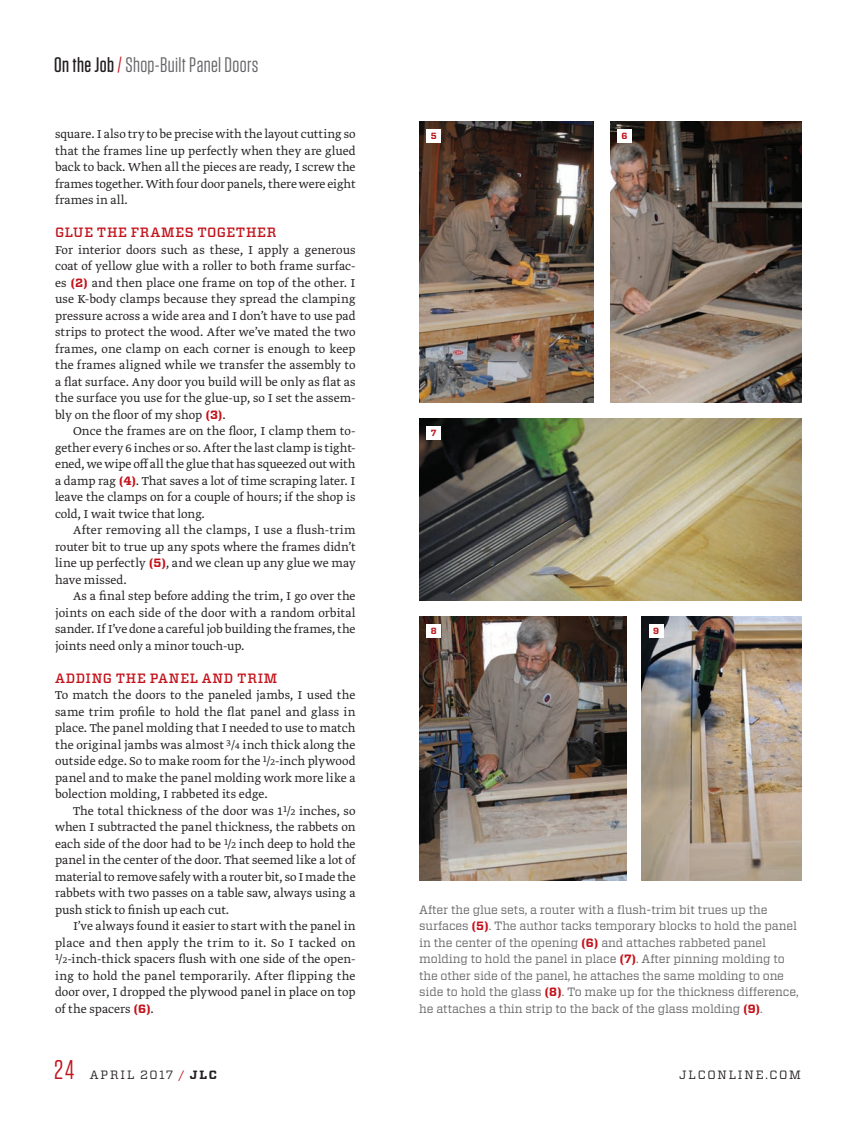
<style>
.page{position:relative;width:864px;height:1134px;background:#fff}
.page>*{position:absolute;margin:0;border:0;box-sizing:border-box;transform-origin:0 0}
.t1{font:27px "Tungsten";color:#c4121a}
.Tagline_-_Tungsten_1{font:21px "Tungsten";letter-spacing:.02em;color:#636366}
.Body_-_Greta_Light_9{font:300 13.5px/16.5px "Greta Text Std";color:#231f20;text-align:justify}
.Body_-_NoIndent_Gret{font:300 13.5px/16.5px "Greta Text Std";color:#231f20;text-align:justify}
.Subhead_-_Vitesse_9{font:500 13.5px "Vitesse";letter-spacing:.05em;color:#c4121a}
.Caption_-_Vitesse_Bo{font:12px/16.5px "Vitesse";letter-spacing:-.01em;color:#636366}
.t2{font:12px "Vitesse";letter-spacing:.15em;color:#231f20}
.Xtra_-_Number_-_Vite{font:700 9px "Vitesse";color:#c4121a}
.s1{font-weight:500;color:#231f20}
.s2{color:#c4121a}
.s3{font-family:"Vitesse";font-weight:700;font-size:12px;color:#c4121a}
.s4{font-size:10.5px}
.s5{font-weight:700;color:#c4121a}
.s6{font-weight:700}
</style>
<div class="page">
<img style="left:642px;top:617px;width:159px;height:264px">
<img style="left:419px;top:122px;width:175px;height:280px">
<img style="left:610px;top:122px;width:191px;height:280px">
<img style="left:419px;top:419px;width:382px;height:181px">
<img style="left:419px;top:617px;width:208px;height:264px">
<div style="left:427px;top:129px;width:14px;height:14px;background:#fff"></div>
<div style="left:617px;top:129px;width:15px;height:14px;background:#fff"></div>
<div style="left:427px;top:426px;width:14px;height:14px;background:#fff"></div>
<div style="left:649px;top:624px;width:14px;height:14px;background:#fff"></div>
<div style="left:427px;top:624px;width:14px;height:14px;background:#fff"></div>
<p class="Tagline_-_Tungsten_1" style="left:54px;top:54px;width:206px"><span class="s1">On the Job</span><span class="s2">/</span> Shop-Built Panel Doors</p>
<p class="Body_-_Greta_Light_9" style="left:55px;top:126px;width:302px">square. I also try to be precise with the layout cutting so that the frames line up perfectly when they are glued back to back. When all the pieces are ready, I screw the frames together. With four door panels, there were eight frames in all.</p>
<p class="Subhead_-_Vitesse_9" style="left:55px;top:223px;width:223px">GLUE THE FRAMES TOGETHER</p>
<p class="Body_-_NoIndent_Gret" style="left:55px;top:242px;width:302px">For interior doors such as these, I apply a generous coat of yellow glue with a roller to both frame surfac&shy;es <span class="s3">(2)</span> and then place one frame on top of the other. I use K-body clamps because they spread the clamping pressure across a wide area and I don’t have to use pad strips to protect the wood. After we’ve mated the two frames, one clamp on each corner is enough to keep the frames aligned while we transfer the assembly to a flat surface. Any door you build will be only as flat as the surface you use for the glue-up, so I set the assem&shy;bly on the floor of my shop <span class="s3">(3)</span>.</p>
<p class="Body_-_Greta_Light_9" style="left:55px;top:423px;width:302px;text-indent:18px">Once the frames are on the floor, I clamp them to&shy;gether every 6 inches or so. After the last clamp is tight&shy;ened, we wipe off all the glue that has squeezed out with a damp rag <span class="s3">(4)</span>. That saves a lot of time scraping later. I leave the clamps on for a couple of hours; if the shop is cold, I wait twice that long.</p>
<p class="Body_-_Greta_Light_9" style="left:55px;top:522px;width:302px;text-indent:18px">After removing all the clamps, I use a flush-trim router bit to true up any spots where the frames didn’t line up perfectly <span class="s3">(5)</span>, and we clean up any glue we may have missed.</p>
<p class="Body_-_Greta_Light_9" style="left:55px;top:588px;width:302px;text-indent:18px">As a final step before adding the trim, I go over the joints on each side of the door with a random orbital sander. If I’ve done a careful job building the frames, the joints need only a minor touch-up.</p>
<p class="Subhead_-_Vitesse_9" style="left:55px;top:669px;width:224px">ADDING THE PANEL AND TRIM</p>
<p class="Body_-_NoIndent_Gret" style="left:55px;top:687px;width:302px">To match the doors to the paneled jambs, I used the same trim profile to hold the flat panel and glass in place. The panel molding that I needed to use to match the original jambs was almost <sup>3</sup>/<span class="s4">4</span> inch thick along the outside edge. So to make room for the <sup>1</sup>/<span class="s4">2</span>-inch plywood panel and to make the panel molding work more like a bolection molding, I rabbeted its edge.</p>
<p class="Body_-_Greta_Light_9" style="left:55px;top:803px;width:302px;text-indent:18px">The total thickness of the door was 1<sup>1</sup>/<span class="s4">2</span> inches, so when I subtracted the panel thickness, the rabbets on each side of the door had to be <sup>1</sup>/<span class="s4">2</span> inch deep to hold the panel in the center of the door. That seemed like a lot of material to remove safely with a router bit, so I made the rabbets with two passes on a table saw, always using a push stick to finish up each cut.</p>
<p class="Body_-_Greta_Light_9" style="left:55px;top:918px;width:302px;text-indent:18px">I’ve always found it easier to start with the panel in place and then apply the trim to it. So I tacked on <sup>1</sup>/<span class="s4">2</span>-inch-thick spacers flush with one side of the open&shy;ing to hold the panel temporarily. After flipping the door over, I dropped the plywood panel in place on top of the spacers <span class="s3">(6)</span>.</p>
<p class="Xtra_-_Number_-_Vite" style="left:431px;top:130px;width:7px">5</p>
<p class="Xtra_-_Number_-_Vite" style="left:622px;top:130px;width:8px">6</p>
<p class="Xtra_-_Number_-_Vite" style="left:431px;top:427px;width:7px">7</p>
<p class="Xtra_-_Number_-_Vite" style="left:431px;top:625px;width:7px">8</p>
<p class="Xtra_-_Number_-_Vite" style="left:653px;top:625px;width:7px">9</p>
<p class="Caption_-_Vitesse_Bo" style="left:419px;top:901px;width:381px">After the glue sets, a router with a flush-trim bit trues up the surfaces <span class="s5">(5)</span>. The author tacks temporary blocks to hold the panel in the center of the opening <span class="s5">(6)</span> and attaches rabbeted panel molding to hold the panel in place <span class="s5">(7)</span>. After pinning molding to the other side of the panel, he attaches the same molding to one side to hold the glass <span class="s5">(8)</span>. To make up for the thickness difference, he attaches a thin strip to the back of the glass molding <span class="s5">(9)</span>.</p>
<h1 class="t1" style="left:54px;top:1055px;width:22px">24</h1>
<p class="t2" style="left:90px;top:1066px;width:129px">APRIL 2017 <span class="s2">/</span> <span class="s6">JLC</span></p>
<p class="t2" style="left:679px;top:1066px;width:123px">JLCONLINE.COM</p>
</div>
